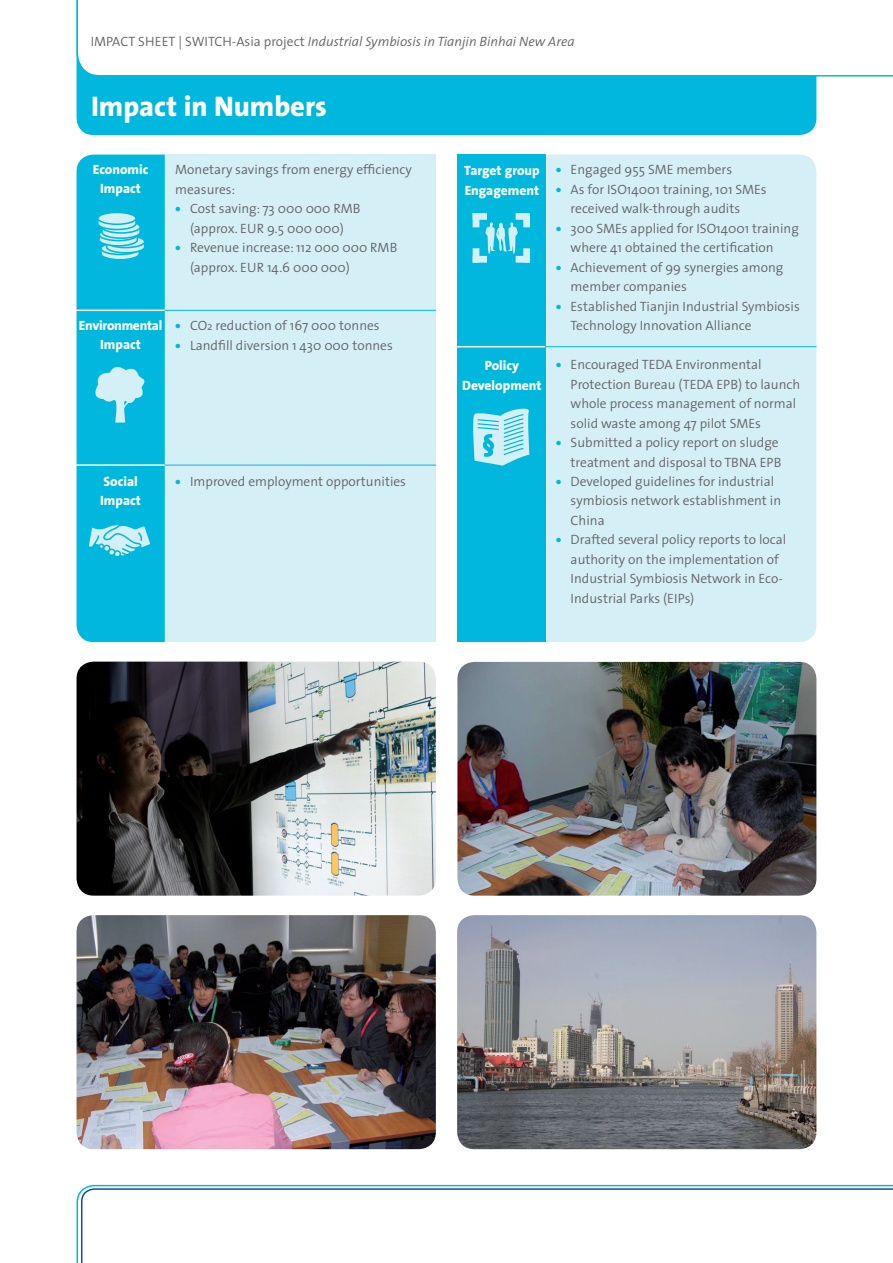
<style>
.page{position:relative;width:893px;height:1263px;background:#fff}
.page>*{position:absolute;margin:0;border:0;box-sizing:border-box;transform-origin:0 0}
.t1{font:800 28.5px "The Sans";color:#fff}
.t2{font:300 13.5px/19.5px "The Sans";color:#636366}
.t3{font:italic 300 13.5px "The Sans";color:#636366}
.t4{font:800 13.5px/19.5px "The Sans";color:#fff;text-align:center}
.t5{font:800 13.5px/19.5px "The Sans";letter-spacing:-.02em;color:#fff;text-align:center}
.s1{font-style:normal}
.s2{font-weight:800;color:#00b8de}
.s3{font-size:11.25px}
</style>
<div class="page">
<div style="left:77px;top:77px;width:739px;height:58px;background:#00b8de"></div>
<div style="left:165px;top:155px;width:271px;height:487px;background:#d5eff7"></div>
<hr style="left:77px;top:310px;width:359px;height:1px;background:#00b8de">
<hr style="left:77px;top:465px;width:359px;height:1px;background:#00b8de">
<svg style="left:77px;top:0;width:816px;height:77px"></svg>
<svg style="left:76px;top:1184px;width:817px;height:79px"></svg>
<div style="left:545px;top:155px;width:271px;height:487px;background:#d5eff7"></div>
<div style="left:457px;top:155px;width:88px;height:487px;background:#00b8de"></div>
<hr style="left:457px;top:346px;width:359px;height:1px;background:#00b8de">
<hr style="left:454px;top:346px;width:91px;height:1px;background:#fff">
<div style="left:473px;top:213px;width:6px;height:14px;background:#d5eff7"></div>
<div style="left:473px;top:213px;width:14px;height:7px;background:#d5eff7"></div>
<div style="left:473px;top:256px;width:14px;height:7px;background:#d5eff7"></div>
<div style="left:473px;top:248px;width:6px;height:15px;background:#d5eff7"></div>
<div style="left:516px;top:213px;width:14px;height:7px;background:#d5eff7"></div>
<div style="left:523px;top:213px;width:7px;height:14px;background:#d5eff7"></div>
<div style="left:523px;top:248px;width:7px;height:15px;background:#d5eff7"></div>
<div style="left:516px;top:256px;width:14px;height:7px;background:#d5eff7"></div>
<svg style="left:485px;top:222px;width:33px;height:32px"></svg>
<svg style="left:77px;top:155px;width:88px;height:487px;background:#14bde0"></svg>
<svg style="left:473px;top:408px;width:57px;height:58px"></svg>
<img style="left:77px;top:662px;width:359px;height:234px">
<img style="left:77px;top:915px;width:359px;height:234px">
<img style="left:457px;top:915px;width:359px;height:234px">
<img style="left:457px;top:662px;width:359px;height:234px">
<p class="t3" style="left:91px;top:30px;width:485px"><span class="s1">IMPACT SHEET | SWITCH-Asia project</span> Industrial Symbiosis in Tianjin Binhai New Area</p>
<h1 class="t1" style="left:91px;top:82px;width:237px">Impact in Numbers</h1>
<p class="t4" style="left:93px;top:159px;width:57px">Economic<br>Impact</p>
<p class="t2" style="left:175px;top:159px;width:238px">Monetary savings from energy efficiency measures:</p>
<p class="t2" style="left:175px;top:198px;width:187px;text-align:center"><span class="s2">•</span> Cost saving: 73 000 000 RMB (approx. EUR 9.5 000 000)</p>
<p class="t2" style="left:190px;top:237px;width:209px;text-indent:-15px"><span class="s2">•</span> Revenue increase: 112 000 000 RMB (approx. EUR 14.6 000 000)</p>
<p class="t5" style="left:79px;top:315px;width:85px">Environmental<br>Impact</p>
<p class="t2" style="left:175px;top:315px;width:206px"><span class="s2">•</span> CO<span class="s3">2</span> reduction of 167 000 tonnes</p>
<p class="t2" style="left:175px;top:335px;width:219px"><span class="s2">•</span> Landfill diversion 1 430 000 tonnes</p>
<p class="t4" style="left:100px;top:471px;width:42px;text-align:left">Social<br>Impact</p>
<p class="t2" style="left:175px;top:471px;width:232px"><span class="s2">•</span> Improved employment opportunities</p>
<p class="t4" style="left:464px;top:160px;width:77px;text-align:left">Target group<br>Engagement</p>
<p class="t4" style="left:462px;top:355px;width:81px">Policy<br>Development</p>
<p class="t2" style="left:556px;top:159px;width:178px"><span class="s2">•</span> Engaged 955 SME members</p>
<p class="t2" style="left:571px;top:179px;width:198px;text-indent:-15px"><span class="s2">•</span> As for ISO14001 training, 101 SMEs received walk-through audits</p>
<p class="t2" style="left:571px;top:218px;width:230px;text-indent:-15px"><span class="s2">•</span> 300 SMEs applied for ISO14001 training where 41 obtained the certification</p>
<p class="t2" style="left:571px;top:257px;width:214px;text-indent:-15px"><span class="s2">•</span> Achievement of 99 synergies among member companies</p>
<p class="t2" style="left:571px;top:296px;width:231px;text-indent:-15px"><span class="s2">•</span> Established Tianjin Industrial Symbiosis<br>Technology Innovation Alliance</p>
<p class="t2" style="left:571px;top:354px;width:231px;text-indent:-15px"><span class="s2">•</span> Encouraged TEDA Environmental Protection Bureau (TEDA EPB) to launch whole process management of normal solid waste among 47 pilot SMEs</p>
<p class="t2" style="left:556px;top:432px;width:227px;text-align:right"><span class="s2">•</span> Submitted a policy report on sludge treatment and disposal to TBNA EPB</p>
<p class="t2" style="left:571px;top:471px;width:212px;text-indent:-15px"><span class="s2">•</span> Developed guidelines for industrial symbiosis network establishment in<br>China</p>
<p class="t2" style="left:571px;top:530px;width:217px;text-indent:-15px"><span class="s2">•</span> Drafted several policy reports to local authority on the implementation of Industrial Symbiosis Network in Eco-Industrial Parks (EIPs)</p>
</div>
